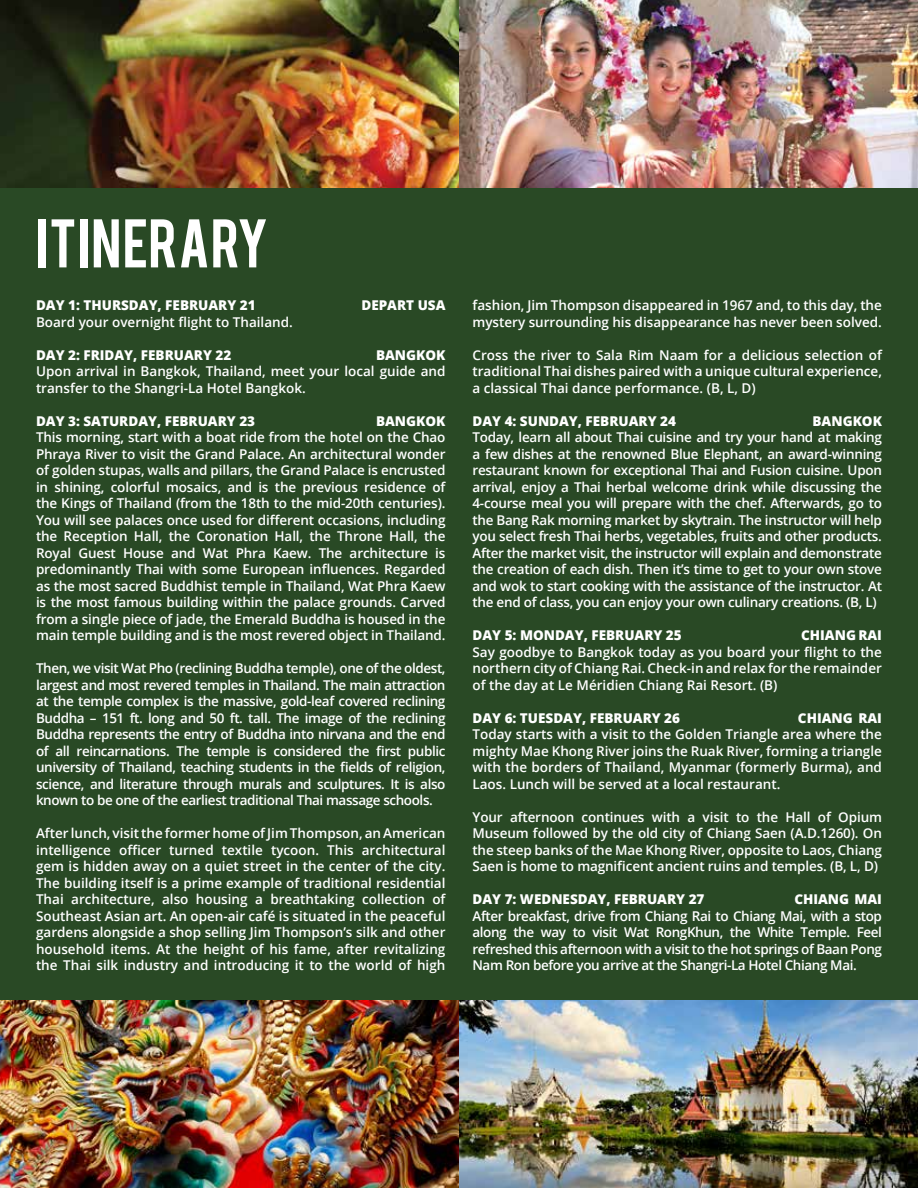
<style>
.page{position:relative;width:918px;height:1188px;background:#fff}
.page>*{position:absolute;margin:0;border:0;box-sizing:border-box;transform-origin:0 0}
.t1{font:54px "Bebas";letter-spacing:.015em;color:#fff}
.t2{font:600 13.5px/16.5px "Open Sans";color:#fff;text-align:justify}
.t3{font:800 13.5px "Open Sans";color:#fff}
</style>
<div class="page">
<div style="left:0;top:0;width:918px;height:1126px;background:#294925"></div>
<img style="left:0;top:0;width:918px;height:187px">
<img style="left:0;top:1001px;width:918px;height:187px">
<h1 class="t1" style="left:36px;top:204px;width:234px">ITINERARY</h1>
<p class="t3" style="left:36px;top:295px;width:221px">DAY 1: THURSDAY, FEBRUARY 21</p>
<p class="t3" style="left:361px;top:295px;width:86px">DEPART USA</p>
<p class="t2" style="left:36px;top:313px;width:258px">Board your overnight flight to Thailand.</p>
<p class="t3" style="left:36px;top:345px;width:197px">DAY 2: FRIDAY, FEBRUARY 22</p>
<p class="t3" style="left:376px;top:345px;width:71px">BANGKOK</p>
<p class="t2" style="left:36px;top:363px;width:411px">Upon arrival in Bangkok, Thailand, meet your local guide and transfer to the Shangri-La Hotel Bangkok.</p>
<p class="t3" style="left:36px;top:411px;width:221px">DAY 3: SATURDAY, FEBRUARY 23</p>
<p class="t3" style="left:376px;top:411px;width:71px">BANGKOK</p>
<p class="t2" style="left:36px;top:429px;width:411px">This morning, start with a boat ride from the hotel on the Chao Phraya River to visit the Grand Palace. An architectural wonder of golden stupas, walls and pillars, the Grand Palace is encrusted in shining, colorful mosaics, and is the previous residence of the Kings of Thailand (from the 18th to the mid-20th centuries).<br>You will see palaces once used for different occasions, including the Reception Hall, the Coronation Hall, the Throne Hall, the Royal Guest House and Wat Phra Kaew. The architecture is predominantly Thai with some European influences. Regarded as the most sacred Buddhist temple in Thailand, Wat Phra Kaew is the most famous building within the palace grounds. Carved from a single piece of jade, the Emerald Buddha is housed in the main temple building and is the most revered object in Thailand.</p>
<p class="t2" style="left:36px;top:660px;width:411px">Then, we visit Wat Pho (reclining Buddha temple), one of the oldest, largest and most revered temples in Thailand. The main attraction at the temple complex is the massive, gold-leaf covered reclining Buddha – 151 ft. long and 50 ft. tall. The image of the reclining Buddha represents the entry of Buddha into nirvana and the end of all reincarnations. The temple is considered the first public university of Thailand, teaching students in the fields of religion, science, and literature through murals and sculptures. It is also known to be one of the earliest traditional Thai massage schools.</p>
<p class="t2" style="left:36px;top:825px;width:411px">After lunch, visit the former home of Jim Thompson, an American intelligence officer turned textile tycoon. This architectural gem is hidden away on a quiet street in the center of the city.<br>The building itself is a prime example of traditional residential Thai architecture, also housing a breathtaking collection of Southeast Asian art. An open-air café is situated in the peaceful gardens alongside a shop selling Jim Thompson’s silk and other household items. At the height of his fame, after revitalizing the Thai silk industry and introducing it to the world of high</p>
<p class="t2" style="left:472px;top:297px;width:411px">fashion, Jim Thompson disappeared in 1967 and, to this day, the mystery surrounding his disappearance has never been solved.</p>
<p class="t2" style="left:472px;top:346px;width:411px">Cross the river to Sala Rim Naam for a delicious selection of traditional Thai dishes paired with a unique cultural experience, a classical Thai dance performance. (B, L, D)</p>
<p class="t3" style="left:472px;top:411px;width:205px">DAY 4: SUNDAY, FEBRUARY 24</p>
<p class="t3" style="left:813px;top:411px;width:71px">BANGKOK</p>
<p class="t2" style="left:472px;top:429px;width:411px">Today, learn all about Thai cuisine and try your hand at making a few dishes at the renowned Blue Elephant, an award-winning restaurant known for exceptional Thai and Fusion cuisine. Upon arrival, enjoy a Thai herbal welcome drink while discussing the 4-course meal you will prepare with the chef. Afterwards, go to the Bang Rak morning market by skytrain. The instructor will help you select fresh Thai herbs, vegetables, fruits and other products.<br>After the market visit, the instructor will explain and demonstrate the creation of each dish. Then it’s time to get to your own stove and wok to start cooking with the assistance of the instructor. At the end of class, you can enjoy your own culinary creations. (B, L)</p>
<p class="t3" style="left:472px;top:625px;width:211px">DAY 5: MONDAY, FEBRUARY 25</p>
<p class="t3" style="left:801px;top:625px;width:82px">CHIANG RAI</p>
<p class="t2" style="left:472px;top:643px;width:411px">Say goodbye to Bangkok today as you board your flight to the northern city of Chiang Rai. Check-in and relax for the remainder of the day at Le Méridien Chiang Rai Resort. (B)</p>
<p class="t3" style="left:472px;top:707px;width:209px">DAY 6: TUESDAY, FEBRUARY 26</p>
<p class="t3" style="left:798px;top:707px;width:86px">CHIANG RAI</p>
<p class="t2" style="left:472px;top:726px;width:411px">Today starts with a visit to the Golden Triangle area where the mighty Mae Khong River joins the Ruak River, forming a triangle with the borders of Thailand, Myanmar (formerly Burma), and Laos. Lunch will be served at a local restaurant.</p>
<p class="t2" style="left:472px;top:808px;width:411px">Your afternoon continues with a visit to the Hall of Opium Museum followed by the old city of Chiang Saen (A.D.1260). On the steep banks of the Mae Khong River, opposite to Laos, Chiang Saen is home to magnificent ancient ruins and temples. (B, L, D)</p>
<p class="t3" style="left:472px;top:889px;width:234px">DAY 7: WEDNESDAY, FEBRUARY 27</p>
<p class="t3" style="left:794px;top:889px;width:89px">CHIANG MAI</p>
<p class="t2" style="left:472px;top:907px;width:411px">After breakfast, drive from Chiang Rai to Chiang Mai, with a stop along the way to visit Wat RongKhun, the White Temple. Feel refreshed this afternoon with a visit to the hot springs of Baan Pong Nam Ron before you arrive at the Shangri-La Hotel Chiang Mai.</p>
</div>
